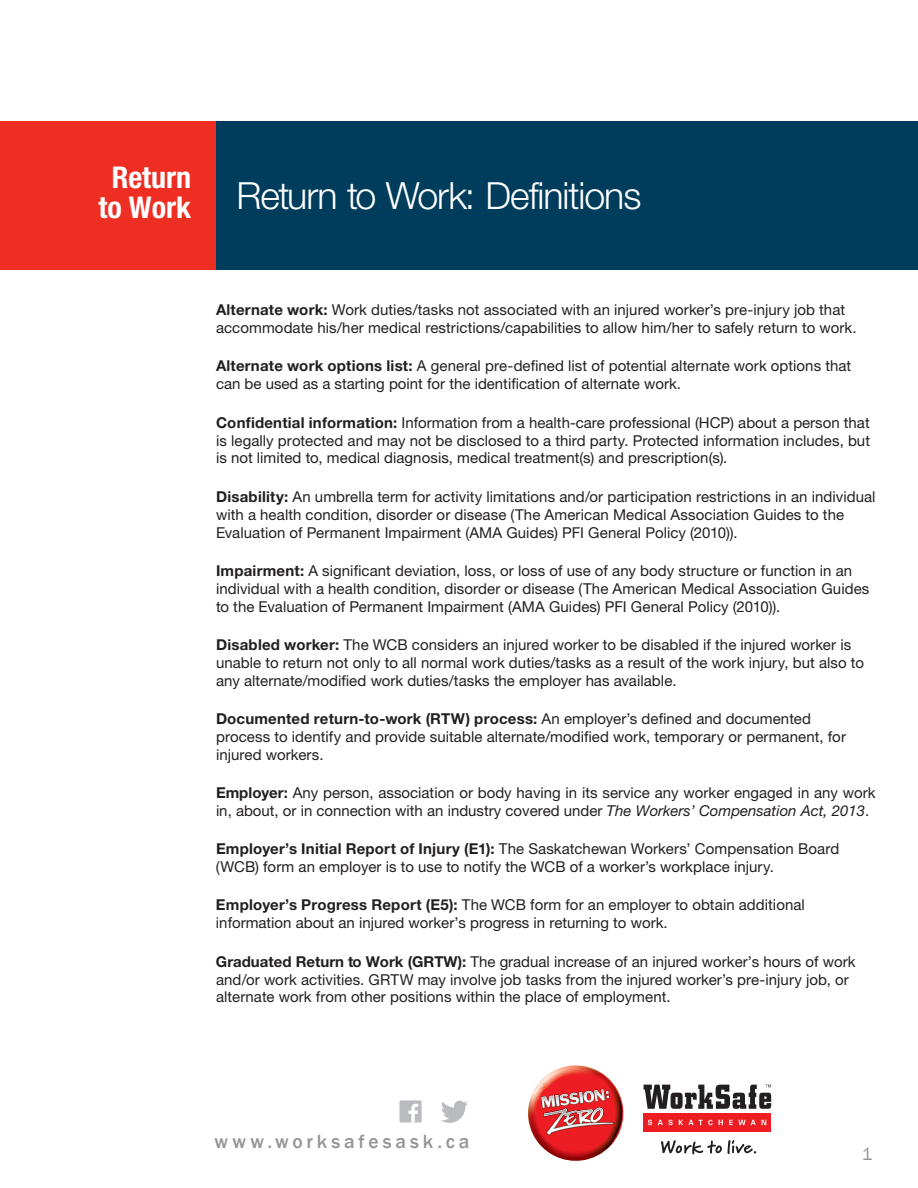
<style>
.page{position:relative;width:918px;height:1188px;background:#fff}
.page>*{position:absolute;margin:0;border:0;box-sizing:border-box;transform-origin:0 0}
.t1{font:300 37.5px "Helvetica Neue LT Std";letter-spacing:-.025em;color:#fff}
.t2{font:700 condensed 30px/30px "Helvetica Neue LT Std";color:#fff;text-align:center}
.t3{font:500 19.5px "Franklin Gothic";letter-spacing:.205em;color:#939598}
.t4{font:18px "Franklin Gothic";color:#939598}
.t5{font:15px/18px "Helvetica Neue LT Std";letter-spacing:.005em;color:#231f20}
.s1{font-weight:700}
.s2{font-style:italic}
</style>
<div class="page">
<div style="left:208px;top:122px;width:710px;height:148px;background:#003d5c"></div>
<div style="left:0;top:122px;width:216px;height:148px;background:#ee2e22"></div>
<img style="left:528px;top:1065px;width:96px;height:96px">
<div style="left:644px;top:1113px;width:127px;height:19px;background:#ee1d23"></div>
<svg style="left:648px;top:1120px;width:4px;height:5px"></svg>
<svg style="left:658px;top:1120px;width:15px;height:5px"></svg>
<svg style="left:679px;top:1120px;width:34px;height:5px"></svg>
<svg style="left:719px;top:1120px;width:4px;height:5px"></svg>
<svg style="left:729px;top:1120px;width:27px;height:5px"></svg>
<svg style="left:762px;top:1120px;width:4px;height:5px"></svg>
<svg style="left:644px;top:1085px;width:127px;height:24px"></svg>
<svg style="left:661px;top:1140px;width:95px;height:14px"></svg>
<div style="left:400px;top:1100px;width:22px;height:23px;background:#babbbe"></div>
<svg style="left:408px;top:1104px;width:10px;height:19px"></svg>
<svg style="left:441px;top:1101px;width:27px;height:22px"></svg>
<h2 class="t2" style="left:98px;top:162px;width:94px">Return to Work</h2>
<h1 class="t1" style="left:236px;top:172px;width:407px">Return to Work: Definitions</h1>
<p class="t5" style="left:216px;top:301px;width:642px"><span class="s1">Alternate work:</span> Work duties/tasks not associated with an injured worker’s pre-injury job that accommodate his/her medical restrictions/capabilities to allow him/her to safely return to work.</p>
<p class="t5" style="left:216px;top:357px;width:637px"><span class="s1">Alternate work options list:</span> A general pre-defined list of potential alternate work options that can be used as a starting point for the identification of alternate work.</p>
<p class="t5" style="left:216px;top:413px;width:656px;text-align:justify"><span class="s1">Confidential information:</span> Information from a health-care professional (HCP) about a person that is legally protected and may not be disclosed to a third party. Protected information includes, but is not limited to, medical diagnosis, medical treatment(s) and prescription(s).</p>
<p class="t5" style="left:216px;top:487px;width:661px"><span class="s1">Disability:</span> An umbrella term for activity limitations and/or participation restrictions in an individual with a health condition, disorder or disease (The American Medical Association Guides to the<br>Evaluation of Permanent Impairment (AMA Guides) PFI General Policy (2010)).</p>
<p class="t5" style="left:216px;top:561px;width:655px"><span class="s1">Impairment:</span> A significant deviation, loss, or loss of use of any body structure or function in an individual with a health condition, disorder or disease (The American Medical Association Guides to the Evaluation of Permanent Impairment (AMA Guides) PFI General Policy (2010)).</p>
<p class="t5" style="left:216px;top:635px;width:650px"><span class="s1">Disabled worker:</span> The WCB considers an injured worker to be disabled if the injured worker is unable to return not only to all normal work duties/tasks as a result of the work injury, but also to any alternate/modified work duties/tasks the employer has available.</p>
<p class="t5" style="left:216px;top:710px;width:632px"><span class="s1">Documented return-to-work (RTW) process:</span> An employer’s defined and documented process to identify and provide suitable alternate/modified work, temporary or permanent, for injured workers.</p>
<p class="t5" style="left:216px;top:784px;width:661px"><span class="s1">Employer:</span> Any person, association or body having in its service any worker engaged in any work in, about, or in connection with an industry covered under <span class="s2">The Workers’ Compensation Act, 2013</span>.</p>
<p class="t5" style="left:216px;top:840px;width:625px"><span class="s1">Employer’s Initial Report of Injury (E1):</span> The Saskatchewan Workers’ Compensation Board (WCB) form an employer is to use to notify the WCB of a worker’s workplace injury.</p>
<p class="t5" style="left:216px;top:896px;width:590px"><span class="s1">Employer’s Progress Report (E5):</span> The WCB form for an employer to obtain additional information about an injured worker’s progress in returning to work.</p>
<p class="t5" style="left:216px;top:952px;width:641px"><span class="s1">Graduated Return to Work (GRTW):</span> The gradual increase of an injured worker’s hours of work and/or work activities. GRTW may involve job tasks from the injured worker’s pre-injury job, or alternate work from other positions within the place of employment.</p>
<h3 class="t3" style="left:215px;top:1130px;width:256px">www.worksafesask.ca</h3>
<p class="t4" style="left:862px;top:1143px;width:12px">1</p>
</div>
